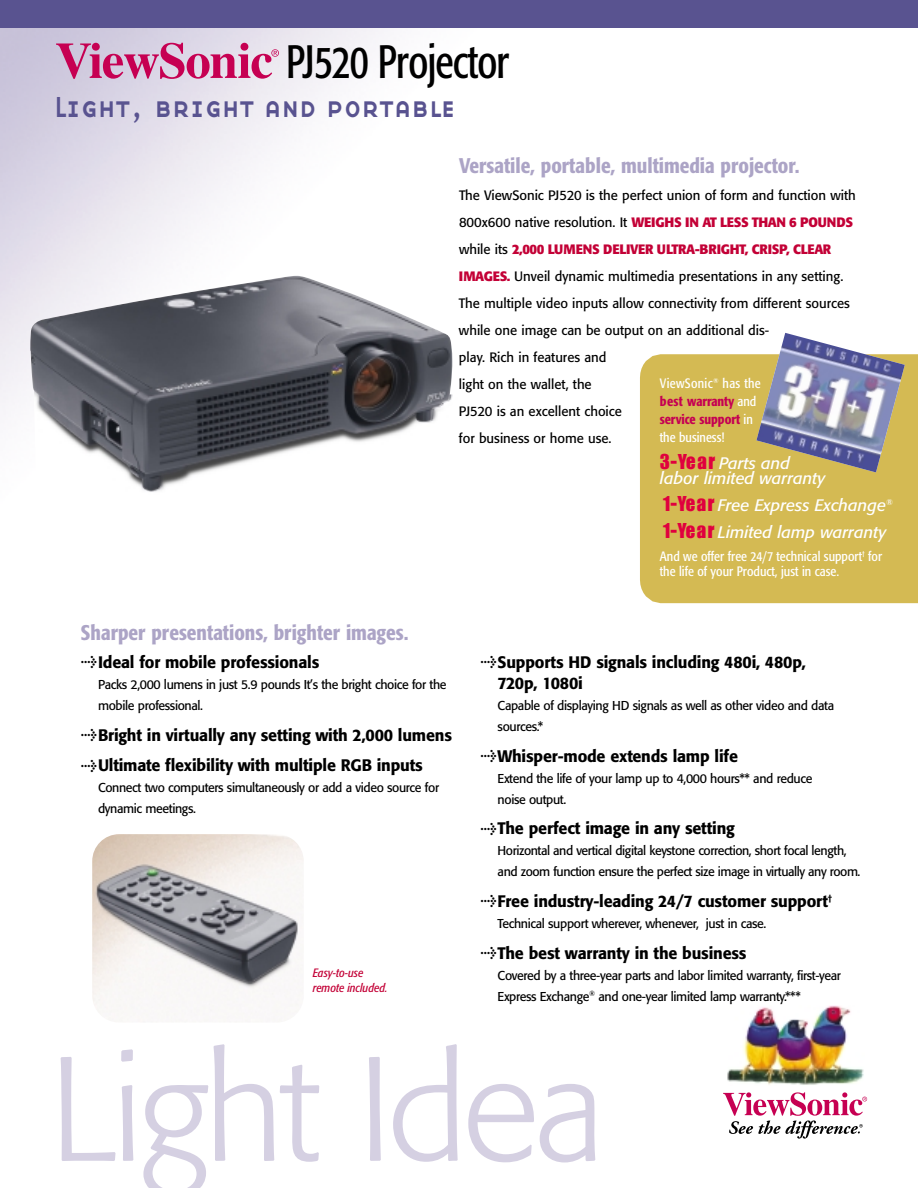
<style>
.page{position:relative;width:918px;height:1188px;background:#fff}
.page>*{position:absolute;margin:0;border:0;box-sizing:border-box;transform-origin:0 0}
.t1{font:300 146.7px "Formata";letter-spacing:-.03em;color:#d5d0e2}
.t2{font:condensed 46.35px "Formata";letter-spacing:-.02em;color:#000;scale:.9 1}
.t3{font:30px "Base Nine Small Caps";letter-spacing:-.015em;color:#595390;scale:.9 1}
.t4{font:500 condensed 21px "Formata";color:#aca4c6}
.t5{font:500 16.5px/30.8px "Formata";letter-spacing:-.01em;color:#000}
.t6{font:italic 16.5px/15px "Formata";color:#fff}
.t7{font:13.5px/27px "Formata";color:#000}
.t8{font:condensed 13.5px/15px "Formata";color:#fff}
.t9{font:condensed 13.5px/18px "Formata";letter-spacing:.025em;color:#fff}
.t10{font:12.75px/21px "Formata";letter-spacing:-.03em;color:#000}
.t11{font:italic condensed 12px/15px "Formata";color:#c30036}
.s1{font-weight:700;color:#c30036}
.s2{font-weight:500;color:#c50052}
.s3{font-family:"Impact";font-style:normal;font-size:21px;color:#e0003e}
.s4{font-family:"Meta Plus";font-weight:700;font-size:13.5px}
</style>
<div class="page">
<img style="left:30px;top:276px;width:422px;height:216px">
<div style="left:0;top:0;width:918px;height:28px;background:#595390"></div>
<svg style="left:56px;top:43px;width:223px;height:36px;background:#d38cb2"></svg>
<img style="left:727px;top:1005px;width:137px;height:80px">
<svg style="left:723px;top:1092px;width:144px;height:46px"></svg>
<div style="left:640px;top:354px;width:278px;height:249px;background:#d4ba53"></div>
<img style="left:756px;top:333px;width:149px;height:139px">
<img style="left:92px;top:834px;width:212px;height:189px;border-radius:27px">
<h2 class="t2" style="left:286px;top:43px;width:250px">PJ520 Projector</h2>
<h3 class="t3" style="left:54px;top:89px;width:448px">Light, bright and portable</h3>
<h3 class="t4" style="left:459px;top:157px;width:342px">Versatile, portable, multimedia projector.</h3>
<p class="t7" style="left:459px;top:183px;width:398px">The ViewSonic PJ520 is the perfect union of form and function with 800x600 native resolution. It <span class="s1">WEIGHS IN AT LESS THAN 6 POUNDS </span>while its <span class="s1">2,000 LUMENS DELIVER ULTRA-BRIGHT, CRISP, CLEAR IMAGES.</span> Unveil dynamic multimedia presentations in any setting.<br>The multiple video inputs allow connectivity from different sources while one image can be output on an additional dis-<br>play. Rich in features and<br>light on the wallet, the<br>PJ520 is an excellent choice<br>for business or home use.</p>
<p class="t9" style="left:660px;top:376px;width:102px">ViewSonic<sup>®</sup> has the <span class="s2">best warranty</span> and <span class="s2">service support</span> in the business!</p>
<p class="t6" style="left:660px;top:457px;width:167px"><span class="s3">3-Year</span> Parts and labor limited warranty</p>
<p class="t6" style="left:663px;top:493px;width:232px;line-height:27px"><span class="s3">1-Year</span> Free Express Exchange<sup>®<br></sup><span class="s3">1-Year</span> Limited lamp warranty</p>
<p class="t8" style="left:660px;top:550px;width:224px">And we offer free 24/7 technical support<sup>†</sup> for the life of your Product, just in case.</p>
<h3 class="t4" style="left:81px;top:624px;width:329px">Sharper presentations, brighter images.</h3>
<p class="t5" style="left:81px;top:648px;width:240px"><span class="s4">&gt;</span>Ideal for mobile professionals</p>
<p class="t10" style="left:98px;top:675px;width:350px">Packs 2,000 lumens in just 5.9 pounds It’s the bright choice for the mobile professional.</p>
<p class="t5" style="left:81px;top:721px;width:373px"><span class="s4">&gt;</span>Bright in virtually any setting with 2,000 lumens <span class="s4">&gt;</span>Ultimate flexibility with multiple RGB inputs</p>
<p class="t10" style="left:98px;top:778px;width:343px">Connect two computers simultaneously or add a video source for dynamic meetings.</p>
<p class="t11" style="left:313px;top:967px;width:76px">Easy-to-use remote included.</p>
<p class="t5" style="left:498px;top:653px;width:310px;line-height:21px;text-indent:-17px"><span class="s4">&gt;</span>Supports HD signals including 480i, 480p,<br>720p, 1080i</p>
<p class="t10" style="left:498px;top:696px;width:338px">Capable of displaying HD signals as well as other video and data sources.*</p>
<p class="t5" style="left:481px;top:742px;width:259px"><span class="s4">&gt;</span>Whisper-mode extends lamp life</p>
<p class="t10" style="left:498px;top:769px;width:316px">Extend the life of your lamp up to 4,000 hours** and reduce noise output.</p>
<p class="t5" style="left:481px;top:815px;width:256px"><span class="s4">&gt;</span>The perfect image in any setting</p>
<p class="t10" style="left:498px;top:841px;width:364px">Horizontal and vertical digital keystone correction, short focal length, and zoom function ensure the perfect size image in virtually any room.</p>
<p class="t5" style="left:481px;top:887px;width:353px"><span class="s4">&gt;</span>Free industry-leading 24/7 customer support<sup>†</sup></p>
<p class="t10" style="left:498px;top:914px;width:270px">Technical support wherever, whenever, just in case.</p>
<p class="t5" style="left:481px;top:939px;width:268px"><span class="s4">&gt;</span>The best warranty in the business</p>
<p class="t10" style="left:498px;top:966px;width:345px">Covered by a three-year parts and labor limited warranty, first-year<br>Express Exchange<sup>®</sup> and one-year limited lamp warranty.***</p>
<h1 class="t1" style="left:49px;top:1044px;width:557px">Light Idea</h1>
</div>
